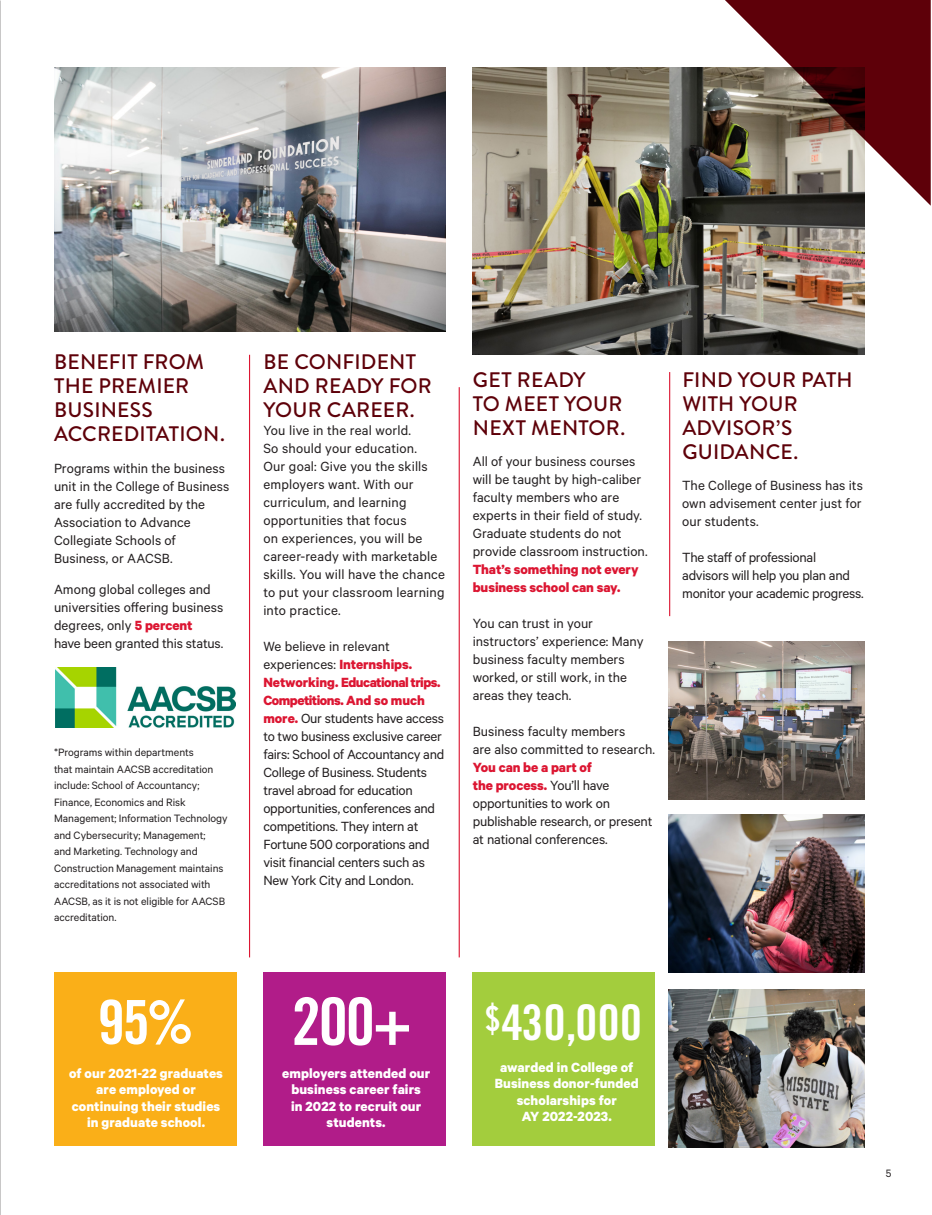
<style>
.page{position:relative;width:932px;height:1215px;background:#fff}
.page>*{position:absolute;margin:0;border:0;box-sizing:border-box;transform-origin:0 0}
.t1{font:65.55px "Trade Gothic LT Pro Bd Cn 20";color:#fff}
.t2{font:60.9px "Trade Gothic LT Pro Bd Cn 20";color:#fff}
.t3{font:49.2px "Trade Gothic LT Pro Bd Cn 20";letter-spacing:.01em;color:#fff}
.t4{font:500 21px/24px "Brandon Grotesque";letter-spacing:.01em;color:#5e0009}
.t5{font:15px/18px "Calibre";color:#231f20}
.t6{font:15px/18px "Calibre";letter-spacing:-.02em;color:#231f20}
.t7{font:700 15px/16.5px "Calibre";letter-spacing:.005em;color:#fff;text-align:center}
.t8{font:700 15px/18px "Calibre";letter-spacing:-.005em;color:#dc1632}
.t9{font:12px/16.5px "Calibre";letter-spacing:-.005em;color:#231f20}
.s1{font-weight:700;color:#dc1632}
</style>
<div class="page">
<div style="left:54px;top:972px;width:182px;height:174px;background:#faaf18"></div>
<img style="left:0;top:0;width:1px;height:1215px">
<hr style="left:458px;top:387px;width:2px;height:570px;background:#dc1632">
<hr style="left:249px;top:355px;width:1px;height:602px;background:#dc1632">
<hr style="left:669px;top:372px;width:1px;height:244px;background:#dc1632">
<img style="left:54px;top:68px;width:392px;height:263px">
<img style="left:668px;top:642px;width:196px;height:158px">
<img style="left:668px;top:814px;width:196px;height:158px">
<div style="left:472px;top:972px;width:182px;height:174px;background:#a3cd3d"></div>
<div style="left:263px;top:973px;width:182px;height:173px;background:#b11c89"></div>
<img style="left:472px;top:68px;width:392px;height:287px">
<svg style="left:724px;top:0;width:206px;height:206px"></svg>
<img style="left:668px;top:990px;width:196px;height:157px">
<img style="left:56px;top:667px;width:179px;height:61px">
<p class="t4" style="left:54px;top:351px;width:172px">BENEFIT FROM<br>THE PREMIER<br>BUSINESS<br>ACCREDITATION.</p>
<p class="t5" style="left:54px;top:459px;width:177px">Programs within the business unit in the College of Business are fully accredited by the<br>Association to Advance<br>Collegiate Schools of<br>Business, or AACSB.</p>
<p class="t5" style="left:54px;top:580px;width:171px">Among global colleges and universities offering business degrees, only <span class="s1">5 percent</span></p>
<p class="t5" style="left:54px;top:634px;width:171px">have been granted this status.</p>
<p class="t9" style="left:54px;top:744px;width:175px">*Programs within departments<br>that maintain AACSB accreditation include: School of Accountancy;<br>Finance, Economics and Risk<br>Management; Information Technology and Cybersecurity; Management;<br>and Marketing. Technology and<br>Construction Management maintains accreditations not associated with<br>AACSB, as it is not eligible for AACSB accreditation.</p>
<p class="t2" style="left:98px;top:985px;width:98px">95%</p>
<p class="t7" style="left:69px;top:1064px;width:155px">of our 2021-22 graduates are employed or continuing their studies in graduate school.</p>
<p class="t4" style="left:263px;top:351px;width:170px">BE CONFIDENT<br>AND READY FOR<br>YOUR CAREER.</p>
<p class="t5" style="left:263px;top:421px;width:183px">You live in the real world.<br>So should your education.<br>Our goal: Give you the skills employers want. With our curriculum, and learning opportunities that focus<br>on experiences, you will be career-ready with marketable skills. You will have the chance to put your classroom learning into practice.</p>
<p class="t6" style="left:263px;top:637px;width:182px">We believe in relevant experiences: <span class="s1">Internships.<br>Networking. Educational trips.<br>Competitions. And so much more.</span> Our students have access to two business exclusive career fairs: School of Accountancy and<br>College of Business. Students travel abroad for education opportunities, conferences and competitions. They intern at<br>Fortune 500 corporations and visit financial centers such as<br>New York City and London.</p>
<p class="t4" style="left:473px;top:368px;width:154px">GET READY<br>TO MEET YOUR<br>NEXT MENTOR.</p>
<p class="t5" style="left:472px;top:452px;width:176px">All of your business courses will be taught by high-caliber faculty members who are experts in their field of study.<br>Graduate students do not provide classroom instruction.</p>
<p class="t8" style="left:472px;top:560px;width:167px">That’s something not every business school can say.</p>
<p class="t5" style="left:472px;top:614px;width:172px">You can trust in your instructors’ experience: Many business faculty members worked, or still work, in the areas they teach.</p>
<p class="t5" style="left:472px;top:722px;width:184px">Business faculty members<br>are also committed to research.</p>
<p class="t5" style="left:472px;top:758px;width:181px"><span class="s1">You can be a part of<br>the process.</span> You’ll have opportunities to work on publishable research, or present at national conferences.</p>
<p class="t4" style="left:682px;top:368px;width:172px">FIND YOUR PATH<br>WITH YOUR<br>ADVISOR’S<br>GUIDANCE.</p>
<p class="t5" style="left:682px;top:476px;width:182px;text-align:justify">The College of Business has its own advisement center just for our students.</p>
<p class="t6" style="left:682px;top:548px;width:183px">The staff of professional advisors will help you plan and monitor your academic progress.</p>
<p class="t1" style="left:291px;top:982px;width:122px">200+</p>
<p class="t7" style="left:282px;top:1064px;width:150px">employers attended our business career fairs<br>in 2022 to recruit our students.</p>
<p class="t3" style="left:484px;top:993px;width:159px"><sup>$</sup>430,000</p>
<p class="t7" style="left:494px;top:1058px;width:146px">awarded in College of<br>Business donor-funded scholarships for<br>AY 2022-2023.</p>
<p class="t9" style="left:885px;top:1165px;width:7px">5</p>
</div>
